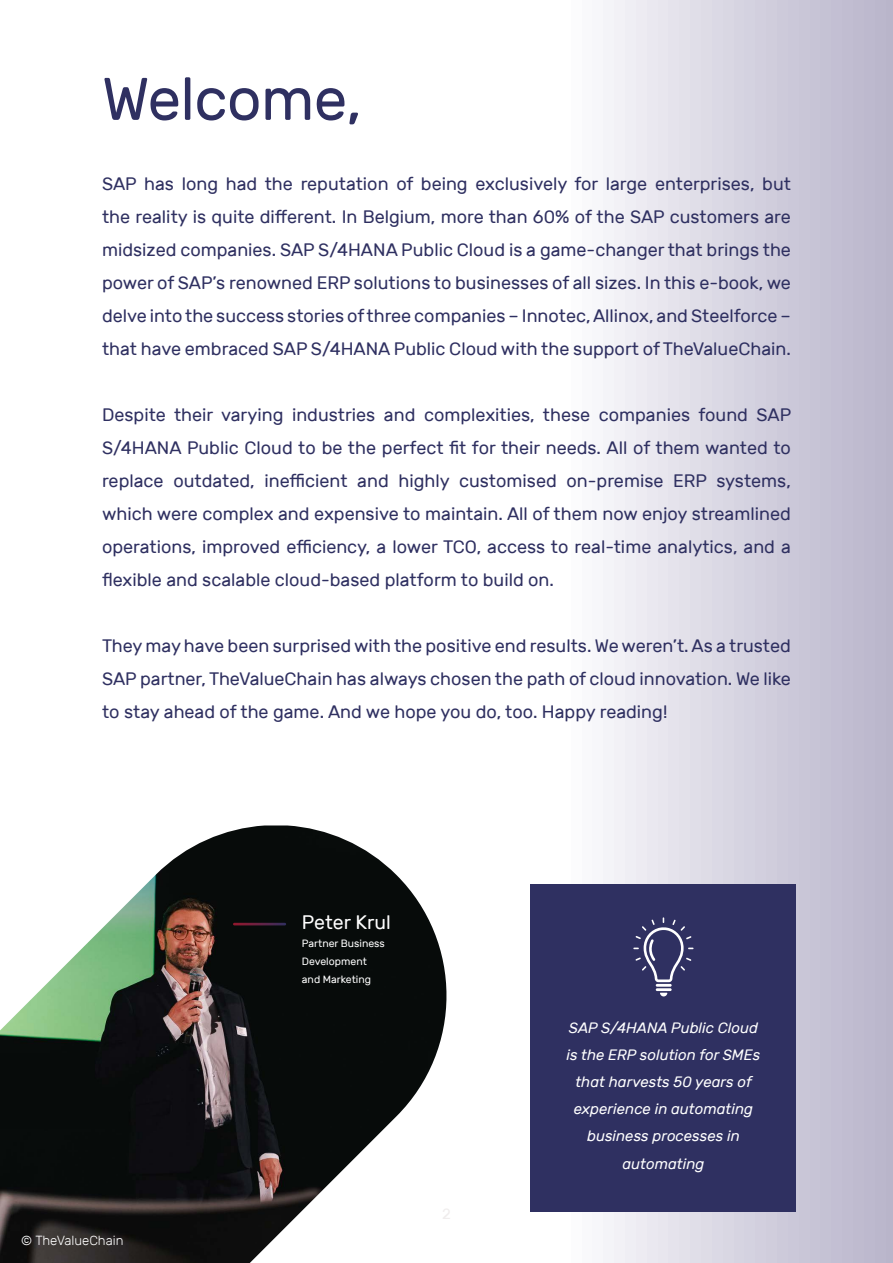
<style>
.page{position:relative;width:893px;height:1263px;background:#fff}
.page>*{position:absolute;margin:0;border:0;box-sizing:border-box;transform-origin:0 0}
.t1{font:60px "Rubik";letter-spacing:-.01em;color:#2f3061}
.t2{font:19.5px "Rubik";color:#fff}
.t3{font:18px/33px "Rubik";color:#2f3061;text-align:justify}
.t4{font:italic 15px/27px "Rubik";color:#fff;text-align:center}
.t5{font:300 13.2px "Rubik";color:#fff}
.t6{font:10.5px/18px "Rubik";color:#fff}
</style>
<div class="page">
<div style="left:549px;top:0;width:344px;height:1263px;background:linear-gradient(to right,#fff,#b7b2c9)"></div>
<img style="left:0;top:825px;width:447px;height:438px">
<svg style="left:233px;top:923px;width:53px;height:2px"></svg>
<div style="left:531px;top:884px;width:265px;height:328px;background:#2f3061"></div>
<hr style="left:656px;top:984px;width:16px;height:3px;background:#fff">
<hr style="left:656px;top:988px;width:16px;height:3px;background:#fff">
<svg style="left:660px;top:993px;width:7px;height:3px"></svg>
<svg style="left:633px;top:917px;width:60px;height:65px"></svg>
<h1 class="t1" style="left:102px;top:66px;width:261px">Welcome,</h1>
<p class="t3" style="left:102px;top:168px;width:690px">SAP has long had the reputation of being exclusively for large enterprises, but the reality is quite different. In Belgium, more than 60% of the SAP customers are midsized companies. SAP S/4HANA Public Cloud is a game-changer that brings the power of SAP’s renowned ERP solutions to businesses of all sizes. In this e-book, we delve into the success stories of three companies – Innotec, Allinox, and Steelforce – that have embraced SAP S/4HANA Public Cloud with the support of TheValueChain.</p>
<p class="t3" style="left:102px;top:399px;width:691px">Despite their varying industries and complexities, these companies found SAP S/4HANA Public Cloud to be the perfect fit for their needs. All of them wanted to replace outdated, inefficient and highly customised on-premise ERP systems, which were complex and expensive to maintain. All of them now enjoy streamlined operations, improved efficiency, a lower TCO, access to real-time analytics, and a flexible and scalable cloud-based platform to build on.</p>
<p class="t3" style="left:102px;top:630px;width:690px">They may have been surprised with the positive end results. We weren’t. As a trusted SAP partner, TheValueChain has always chosen the path of cloud innovation. We like to stay ahead of the game. And we hope you do, too. Happy reading!</p>
<p class="t5" style="left:21px;top:1233px;width:104px">© TheValueChain</p>
<p class="t2" style="left:302px;top:912px;width:90px">Peter Krul</p>
<p class="t6" style="left:302px;top:935px;width:84px">Partner Business<br>Development and Marketing</p>
<p class="t4" style="left:567px;top:1015px;width:195px">SAP S/4HANA Public Cloud is the ERP solution for SMEs that harvests 50 years of experience in automating business processes in automating</p>
</div>
